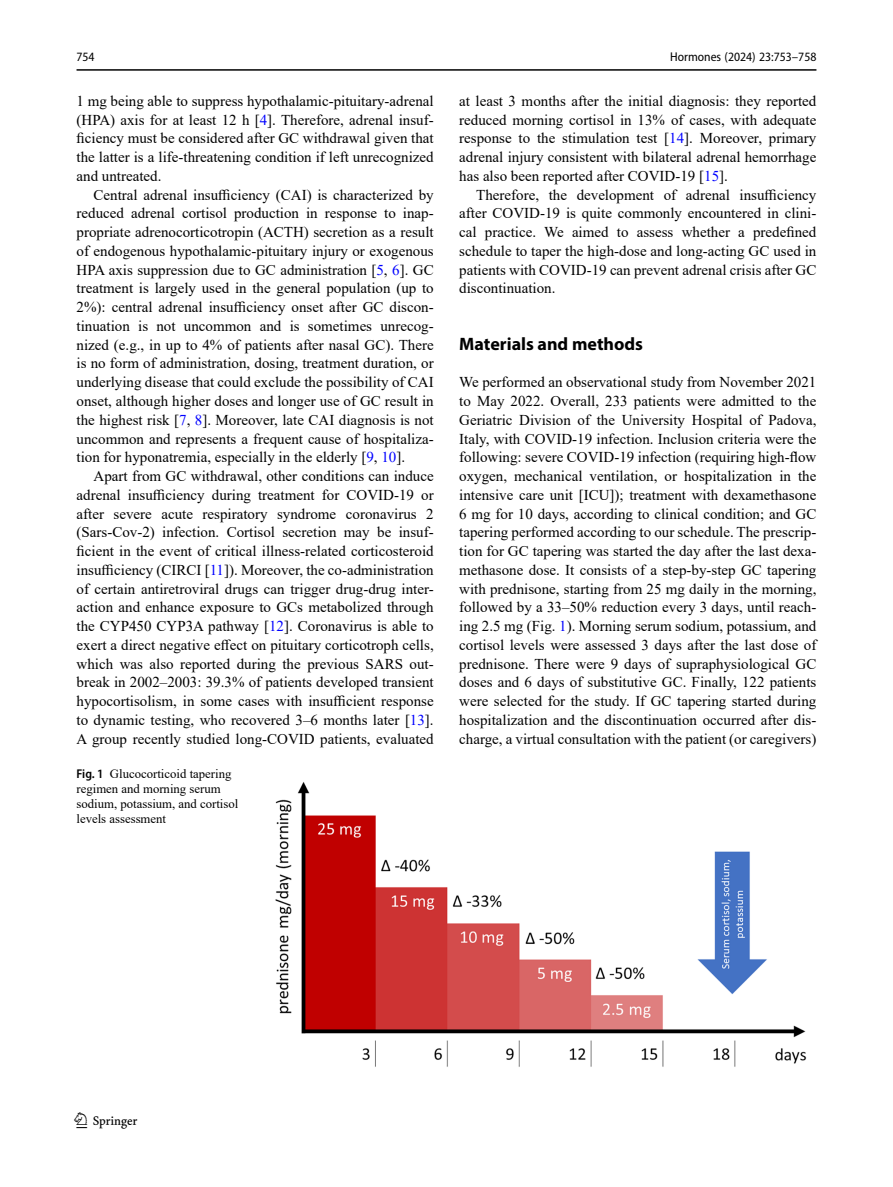
<style>
.page{position:relative;width:893px;height:1187px;background:#fff}
.page>*{position:absolute;margin:0;border:0;box-sizing:border-box;transform-origin:0 0}
.t1{font:22.5px "Springnew";color:#000}
.Head_1{font:700 18px "Myriad Pro";color:#000}
.Body_Text_Indent{font:15px/18.8px "Times New Roman";color:#000;text-align:justify}
.Body_Text{font:15px/18.8px "Times New Roman";color:#000;text-align:justify}
.Figure_Caption_Side{font:12.75px/15px "Times New Roman";color:#000}
.t2{font:semi-condensed 12.75px "Myriad Pro";color:#000}
.s1{color:#00f}
.s2{font-family:"Myriad Pro";font-weight:600;font-stretch:semi-condensed}
</style>
<div class="page">
<hr style="left:77px;top:69px;width:739px;height:2px;background:#000">
<img style="left:275px;top:782px;width:532px;height:285px">
<p class="t2" style="left:77px;top:49px;width:20px">754</p>
<p class="Body_Text_Indent" style="left:77px;top:91px;width:359px">1 mg being able to suppress hypothalamic-pituitary-adrenal (HPA) axis for at least 12 h [<span class="s1">4</span>]. Therefore, adrenal insuf&shy;ficiency must be considered after GC withdrawal given that the latter is a life-threatening condition if left unrecognized and untreated.</p>
<p class="Body_Text_Indent" style="left:77px;top:185px;width:359px;text-indent:17px">Central adrenal insufficiency (CAI) is characterized by reduced adrenal cortisol production in response to inap&shy;propriate adrenocorticotropin (ACTH) secretion as a result of endogenous hypothalamic-pituitary injury or exogenous HPA axis suppression due to GC administration [<span class="s1">5</span>, <span class="s1">6</span>]. GC treatment is largely used in the general population (up to 2%): central adrenal insufficiency onset after GC discon&shy;tinuation is not uncommon and is sometimes unrecog&shy;nized (e.g., in up to 4% of patients after nasal GC). There is no form of administration, dosing, treatment duration, or underlying disease that could exclude the possibility of CAI onset, although higher doses and longer use of GC result in the highest risk [<span class="s1">7</span>, <span class="s1">8</span>]. Moreover, late CAI diagnosis is not uncommon and represents a frequent cause of hospitaliza&shy;tion for hyponatremia, especially in the elderly [<span class="s1">9</span>, <span class="s1">10</span>].</p>
<p class="Body_Text_Indent" style="left:77px;top:466px;width:359px;text-indent:17px">Apart from GC withdrawal, other conditions can induce adrenal insufficiency during treatment for COVID-19 or after severe acute respiratory syndrome coronavirus 2 (Sars-Cov-2) infection. Cortisol secretion may be insuf&shy;ficient in the event of critical illness-related corticosteroid insufficiency (CIRCI [<span class="s1">11</span>]). Moreover, the co-administration of certain antiretroviral drugs can trigger drug-drug inter&shy;action and enhance exposure to GCs metabolized through the CYP450 CYP3A pathway [<span class="s1">12</span>]. Coronavirus is able to exert a direct negative effect on pituitary corticotroph cells, which was also reported during the previous SARS out&shy;break in 2002–2003: 39.3% of patients developed transient hypocortisolism, in some cases with insufficient response to dynamic testing, who recovered 3–6 months later [<span class="s1">13</span>].<br>A group recently studied long-COVID patients, evaluated</p>
<p class="Figure_Caption_Side" style="left:77px;top:765px;width:163px"><span class="s2">Fig. 1</span> Glucocorticoid tapering regimen and morning serum sodium, potassium, and cortisol levels assessment</p>
<p class="t2" style="left:670px;top:49px;width:148px">Hormones (2024) 23:753–758</p>
<p class="Body_Text_Indent" style="left:459px;top:91px;width:359px">at least 3 months after the initial diagnosis: they reported reduced morning cortisol in 13% of cases, with adequate response to the stimulation test [<span class="s1">14</span>]. Moreover, primary adrenal injury consistent with bilateral adrenal hemorrhage has also been reported after COVID-19 [<span class="s1">15</span>].</p>
<p class="Body_Text_Indent" style="left:459px;top:185px;width:359px;text-indent:17px">Therefore, the development of adrenal insufficiency after COVID-19 is quite commonly encountered in clini&shy;cal practice. We aimed to assess whether a predefined schedule to taper the high-dose and long-acting GC used in patients with COVID-19 can prevent adrenal crisis after GC discontinuation.</p>
<p class="Head_1" style="left:459px;top:332px;width:185px">Materials and methods</p>
<p class="Body_Text" style="left:459px;top:372px;width:359px">We performed an observational study from November 2021 to May 2022. Overall, 233 patients were admitted to the Geriatric Division of the University Hospital of Padova, Italy, with COVID-19 infection. Inclusion criteria were the following: severe COVID-19 infection (requiring high-flow oxygen, mechanical ventilation, or hospitalization in the intensive care unit [ICU]); treatment with dexamethasone 6 mg for 10 days, according to clinical condition; and GC tapering performed according to our schedule. The prescrip&shy;tion for GC tapering was started the day after the last dexa&shy;methasone dose. It consists of a step-by-step GC tapering with prednisone, starting from 25 mg daily in the morning, followed by a 33–50% reduction every 3 days, until reach&shy;ing 2.5 mg (Fig. <span class="s1">1</span>). Morning serum sodium, potassium, and cortisol levels were assessed 3 days after the last dose of prednisone. There were 9 days of supraphysiological GC doses and 6 days of substitutive GC. Finally, 122 patients were selected for the study. If GC tapering started during hospitalization and the discontinuation occurred after dis&shy;charge, a virtual consultation with the patient (or caregivers)</p>
<h1 class="t1" style="left:77px;top:1107px;width:63px">1 3</h1>
</div>
